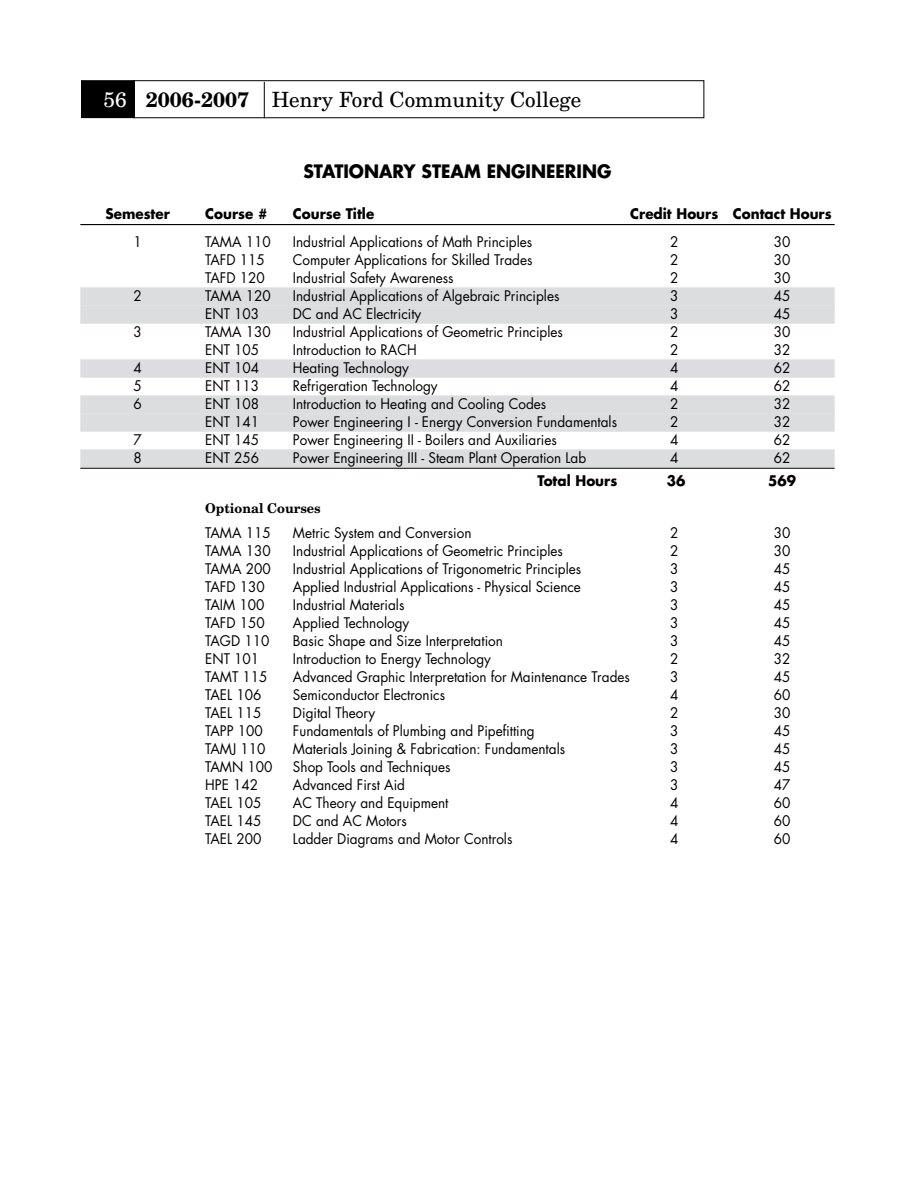
<style>
.page{position:relative;width:918px;height:1188px;background:#fff}
.page>*{position:absolute;margin:0;border:0;box-sizing:border-box;transform-origin:0 0}
.t1{font:21px "New Century Schlbk";color:#000}
.t2{font:700 18px "Futura";color:#000;scale:.95 1}
.t3{font:14.25px "Futura";color:#000;scale:.95 1}
.t4{font:700 14.25px "Futura";color:#000;scale:.95 1}
.t5{font:700 13.5px "New Century Schlbk";color:#000;scale:.95 1}
.s1{color:#fff}
.s2{font-weight:700}
</style>
<div class="page">
<div style="left:133px;top:80px;width:571px;height:38px;border:1px solid #000"></div>
<hr style="left:264px;top:82px;width:1px;height:36px;background:#000">
<div style="left:82px;top:81px;width:52px;height:36px;background:#000"></div>
<div style="left:81px;top:80px;width:54px;height:38px;border:2px solid #000"></div>
<hr style="left:80px;top:224px;width:755px;height:1px;background:#000">
<div style="left:80px;top:287px;width:755px;height:19px;background:#dcddde"></div>
<div style="left:80px;top:305px;width:755px;height:19px;background:#dcddde"></div>
<div style="left:80px;top:359px;width:755px;height:19px;background:#dcddde"></div>
<div style="left:80px;top:395px;width:755px;height:19px;background:#dcddde"></div>
<div style="left:80px;top:413px;width:755px;height:19px;background:#dcddde"></div>
<div style="left:80px;top:449px;width:755px;height:19px;background:#dcddde"></div>
<hr style="left:80px;top:468px;width:755px;height:1px;background:#000">
<h1 class="t1" style="left:103px;top:87px;width:479px"><span class="s1">56</span> <span class="s2">2006-2007</span> Henry Ford Community College</h1>
<p class="t2" style="left:303px;top:159px;width:13px">STATIONA</p>
<p class="t2" style="left:393px;top:159px;width:44px">RY STEAM</p>
<p class="t2" style="left:487px;top:159px;width:13px">ENGINEE</p>
<p class="t2" style="left:565px;top:159px;width:25px">RING</p>
<p class="t4" style="left:80px;top:204px;width:96px">Semester</p>
<p class="t4" style="left:205px;top:204px;width:67px">Course #</p>
<p class="t4" style="left:293px;top:204px;width:87px">Course Title</p>
<p class="t4" style="left:630px;top:204px;width:214px">Credit Hours Contact Hours</p>
<p class="t3" style="left:134px;top:233px;width:10px">1</p>
<p class="t3" style="left:205px;top:233px;width:70px">TAMA 110</p>
<p class="t3" style="left:293px;top:233px;width:253px">Industrial Applications of Math Principles</p>
<p class="t3" style="left:670px;top:233px;width:10px">2</p>
<p class="t3" style="left:774px;top:233px;width:19px">30</p>
<p class="t3" style="left:205px;top:251px;width:64px">TAFD 115</p>
<p class="t3" style="left:293px;top:251px;width:254px">Computer Applications for Skilled Trades</p>
<p class="t3" style="left:670px;top:251px;width:10px">2</p>
<p class="t3" style="left:774px;top:251px;width:19px">30</p>
<p class="t3" style="left:205px;top:269px;width:64px">TAFD 120</p>
<p class="t3" style="left:293px;top:269px;width:171px">Industrial Safety Awareness</p>
<p class="t3" style="left:670px;top:269px;width:10px">2</p>
<p class="t3" style="left:774px;top:269px;width:19px">30</p>
<p class="t3" style="left:134px;top:287px;width:10px">2</p>
<p class="t3" style="left:205px;top:287px;width:70px">TAMA 120</p>
<p class="t3" style="left:293px;top:287px;width:282px">Industrial Applications of Algebraic Principles</p>
<p class="t3" style="left:670px;top:287px;width:10px">3</p>
<p class="t3" style="left:774px;top:287px;width:19px">45</p>
<p class="t3" style="left:205px;top:305px;width:58px">ENT 103</p>
<p class="t3" style="left:293px;top:305px;width:137px">DC and AC Electricity</p>
<p class="t3" style="left:670px;top:305px;width:10px">3</p>
<p class="t3" style="left:774px;top:305px;width:19px">45</p>
<p class="t3" style="left:134px;top:323px;width:10px">3</p>
<p class="t3" style="left:205px;top:323px;width:70px">TAMA 130</p>
<p class="t3" style="left:293px;top:323px;width:286px">Industrial Applications of Geometric Principles</p>
<p class="t3" style="left:670px;top:323px;width:10px">2</p>
<p class="t3" style="left:774px;top:323px;width:19px">30</p>
<p class="t3" style="left:205px;top:341px;width:58px">ENT 105</p>
<p class="t3" style="left:293px;top:341px;width:132px">Introduction to RACH</p>
<p class="t3" style="left:670px;top:341px;width:10px">2</p>
<p class="t3" style="left:774px;top:341px;width:19px">32</p>
<p class="t3" style="left:134px;top:359px;width:10px">4</p>
<p class="t3" style="left:205px;top:359px;width:58px">ENT 104</p>
<p class="t3" style="left:293px;top:359px;width:124px">Heating Technology</p>
<p class="t3" style="left:670px;top:359px;width:10px">4</p>
<p class="t3" style="left:774px;top:359px;width:19px">62</p>
<p class="t3" style="left:134px;top:377px;width:10px">5</p>
<p class="t3" style="left:205px;top:377px;width:58px">ENT 113</p>
<p class="t3" style="left:293px;top:377px;width:154px">Refrigeration Technology</p>
<p class="t3" style="left:670px;top:377px;width:10px">4</p>
<p class="t3" style="left:774px;top:377px;width:19px">62</p>
<p class="t3" style="left:134px;top:395px;width:10px">6</p>
<p class="t3" style="left:205px;top:395px;width:58px">ENT 108</p>
<p class="t3" style="left:293px;top:395px;width:268px">Introduction to Heating and Cooling Codes</p>
<p class="t3" style="left:670px;top:395px;width:10px">2</p>
<p class="t3" style="left:774px;top:395px;width:19px">32</p>
<p class="t3" style="left:205px;top:413px;width:58px">ENT 141</p>
<p class="t3" style="left:293px;top:413px;width:343px">Power Engineering I - Energy Conversion Fundamentals</p>
<p class="t3" style="left:670px;top:413px;width:10px">2</p>
<p class="t3" style="left:774px;top:413px;width:19px">32</p>
<p class="t3" style="left:134px;top:431px;width:10px">7</p>
<p class="t3" style="left:205px;top:431px;width:58px">ENT 145</p>
<p class="t3" style="left:293px;top:431px;width:279px">Power Engineering II - Boilers and Auxiliaries</p>
<p class="t3" style="left:670px;top:431px;width:10px">4</p>
<p class="t3" style="left:774px;top:431px;width:19px">62</p>
<p class="t3" style="left:134px;top:449px;width:10px">8</p>
<p class="t3" style="left:205px;top:449px;width:58px">ENT 256</p>
<p class="t3" style="left:293px;top:449px;width:310px">Power Engineering III - Steam Plant Operation Lab</p>
<p class="t3" style="left:670px;top:449px;width:10px">4</p>
<p class="t3" style="left:774px;top:449px;width:19px">62</p>
<p class="t4" style="left:537px;top:471px;width:86px">Total Hours</p>
<p class="t4" style="left:667px;top:471px;width:21px">36</p>
<p class="t4" style="left:768px;top:471px;width:31px">569</p>
<p class="t5" style="left:205px;top:500px;width:123px">Optional Courses</p>
<p class="t3" style="left:205px;top:524px;width:70px">TAMA 115</p>
<p class="t3" style="left:293px;top:524px;width:189px">Metric System and Conversion</p>
<p class="t3" style="left:670px;top:524px;width:10px">2</p>
<p class="t3" style="left:774px;top:524px;width:19px">30</p>
<p class="t3" style="left:205px;top:542px;width:70px">TAMA 130</p>
<p class="t3" style="left:293px;top:542px;width:286px">Industrial Applications of Geometric Principles</p>
<p class="t3" style="left:670px;top:542px;width:10px">2</p>
<p class="t3" style="left:774px;top:542px;width:19px">30</p>
<p class="t3" style="left:205px;top:560px;width:70px">TAMA 200</p>
<p class="t3" style="left:293px;top:560px;width:305px">Industrial Applications of Trigonometric Principles</p>
<p class="t3" style="left:670px;top:560px;width:10px">3</p>
<p class="t3" style="left:774px;top:560px;width:19px">45</p>
<p class="t3" style="left:205px;top:578px;width:64px">TAFD 130</p>
<p class="t3" style="left:293px;top:578px;width:305px">Applied Industrial Applications - Physical Science</p>
<p class="t3" style="left:670px;top:578px;width:10px">3</p>
<p class="t3" style="left:774px;top:578px;width:19px">45</p>
<p class="t3" style="left:205px;top:596px;width:64px">TAIM 100</p>
<p class="t3" style="left:293px;top:596px;width:119px">Industrial Materials</p>
<p class="t3" style="left:670px;top:596px;width:10px">3</p>
<p class="t3" style="left:774px;top:596px;width:19px">45</p>
<p class="t3" style="left:205px;top:614px;width:64px">TAFD 150</p>
<p class="t3" style="left:293px;top:614px;width:124px">Applied Technology</p>
<p class="t3" style="left:670px;top:614px;width:10px">3</p>
<p class="t3" style="left:774px;top:614px;width:19px">45</p>
<p class="t3" style="left:205px;top:632px;width:69px">TAGD 110</p>
<p class="t3" style="left:293px;top:632px;width:223px">Basic Shape and Size Interpretation</p>
<p class="t3" style="left:670px;top:632px;width:10px">3</p>
<p class="t3" style="left:774px;top:632px;width:19px">45</p>
<p class="t3" style="left:205px;top:650px;width:58px">ENT 101</p>
<p class="t3" style="left:293px;top:650px;width:210px">Introduction to Energy Technology</p>
<p class="t3" style="left:670px;top:650px;width:10px">2</p>
<p class="t3" style="left:774px;top:650px;width:19px">32</p>
<p class="t3" style="left:205px;top:668px;width:67px">TAMT 115</p>
<p class="t3" style="left:293px;top:668px;width:356px">Advanced Graphic Interpretation for Maintenance Trades</p>
<p class="t3" style="left:670px;top:668px;width:10px">3</p>
<p class="t3" style="left:774px;top:668px;width:19px">45</p>
<p class="t3" style="left:205px;top:686px;width:61px">TAEL 106</p>
<p class="t3" style="left:293px;top:686px;width:162px">Semiconductor Electronics</p>
<p class="t3" style="left:670px;top:686px;width:10px">4</p>
<p class="t3" style="left:774px;top:686px;width:19px">60</p>
<p class="t3" style="left:205px;top:704px;width:61px">TAEL 115</p>
<p class="t3" style="left:293px;top:704px;width:88px">Digital Theory</p>
<p class="t3" style="left:670px;top:704px;width:10px">2</p>
<p class="t3" style="left:774px;top:704px;width:19px">30</p>
<p class="t3" style="left:205px;top:722px;width:62px">TAPP 100</p>
<p class="t3" style="left:293px;top:722px;width:256px">Fundamentals of Plumbing and Pipefitting</p>
<p class="t3" style="left:670px;top:722px;width:10px">3</p>
<p class="t3" style="left:774px;top:722px;width:19px">45</p>
<p class="t3" style="left:205px;top:740px;width:65px">TAMJ 110</p>
<p class="t3" style="left:293px;top:740px;width:288px">Materials Joining &amp; Fabrication: Fundamentals</p>
<p class="t3" style="left:670px;top:740px;width:10px">3</p>
<p class="t3" style="left:774px;top:740px;width:19px">45</p>
<p class="t3" style="left:205px;top:758px;width:72px">TAMN 100</p>
<p class="t3" style="left:293px;top:758px;width:167px">Shop Tools and Techniques</p>
<p class="t3" style="left:670px;top:758px;width:10px">3</p>
<p class="t3" style="left:774px;top:758px;width:19px">45</p>
<p class="t3" style="left:205px;top:776px;width:57px">HPE 142</p>
<p class="t3" style="left:293px;top:776px;width:120px">Advanced First Aid</p>
<p class="t3" style="left:670px;top:776px;width:10px">3</p>
<p class="t3" style="left:774px;top:776px;width:19px">47</p>
<p class="t3" style="left:205px;top:794px;width:61px">TAEL 105</p>
<p class="t3" style="left:293px;top:794px;width:165px">AC Theory and Equipment</p>
<p class="t3" style="left:670px;top:794px;width:10px">4</p>
<p class="t3" style="left:774px;top:794px;width:19px">60</p>
<p class="t3" style="left:205px;top:812px;width:61px">TAEL 145</p>
<p class="t3" style="left:293px;top:812px;width:121px">DC and AC Motors</p>
<p class="t3" style="left:670px;top:812px;width:10px">4</p>
<p class="t3" style="left:774px;top:812px;width:19px">60</p>
<p class="t3" style="left:205px;top:830px;width:61px">TAEL 200</p>
<p class="t3" style="left:293px;top:830px;width:233px">Ladder Diagrams and Motor Controls</p>
<p class="t3" style="left:670px;top:830px;width:10px">4</p>
<p class="t3" style="left:774px;top:830px;width:19px">60</p>
</div>
